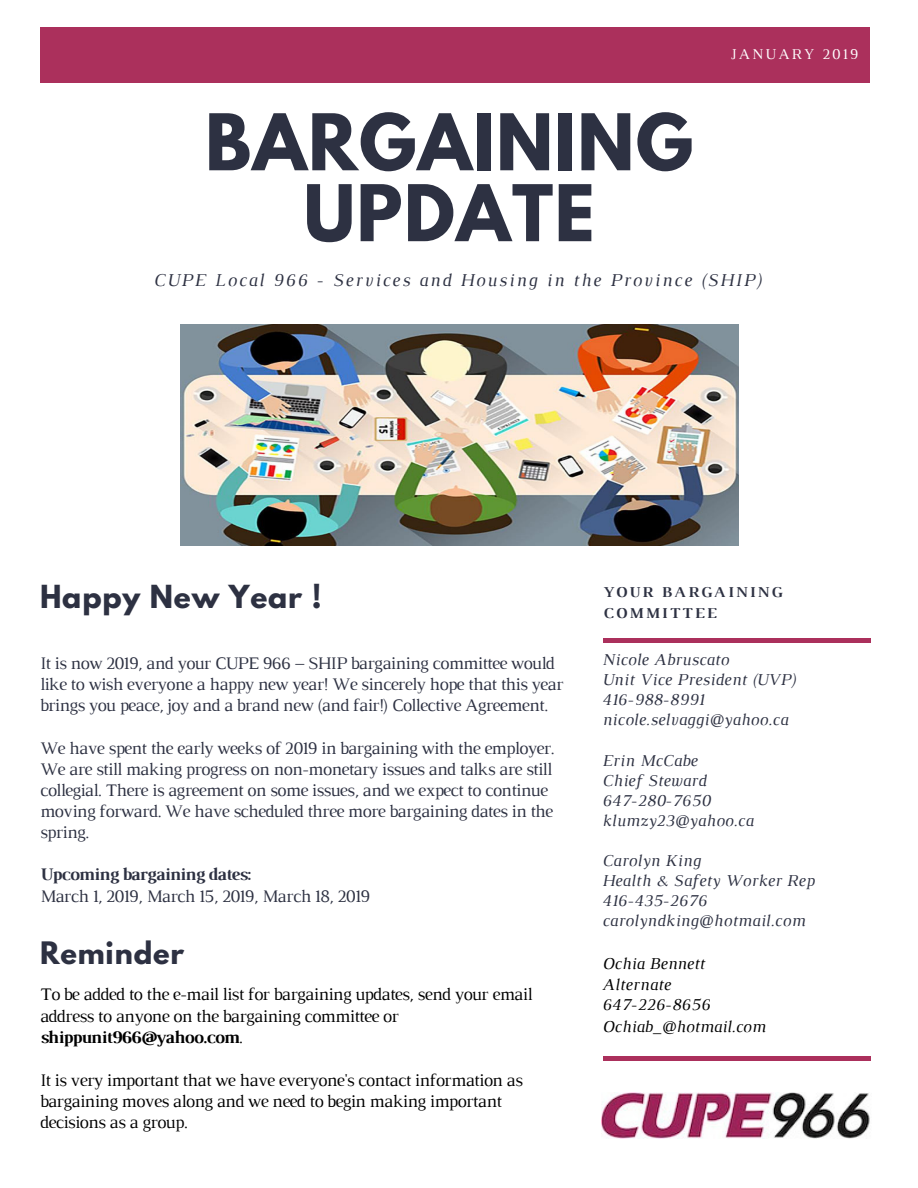
<style>
.page{position:relative;width:918px;height:1188px;background:#fff}
.page>*{position:absolute;margin:0;border:0;box-sizing:border-box;transform-origin:0 0}
.t1{font:700 69.15px/70.9px "League Spartan";letter-spacing:.02em;color:#2d3142;text-align:center}
.t2{font:700 28.2px "League Spartan";letter-spacing:.03em;color:#2d3142}
.t3{font:700 27.45px "League Spartan";letter-spacing:.03em;color:#2d3142}
.t4{font:italic 18.45px "Luthier";letter-spacing:.1em;color:#2d3142}
.t5{font:18px/21.1px "Luthier";letter-spacing:-.04em;color:#2d3142}
.t6{font:18px/21.3px "Luthier";letter-spacing:-.04em;color:#000}
.t7{font:700 18px "Luthier";letter-spacing:-.04em;color:#2d3142}
.t8{font:italic 16.95px/20.1px "Luthier";letter-spacing:.015em;color:#2d3142}
.t9{font:italic 16.95px/20.7px "Luthier";color:#000}
.t10{font:700 15.3px/21.1px "Luthier";letter-spacing:.14em;color:#2d3142}
.t11{font:15.3px "Luthier";letter-spacing:.14em;color:#fff}
.s1{font-weight:700}
</style>
<div class="page">
<hr style="left:603px;top:1057px;width:267px;height:3px;background:#ab305c">
<hr style="left:603px;top:639px;width:267px;height:3px;background:#ab305c">
<div style="left:41px;top:28px;width:829px;height:55px;background:#ab305c"></div>
<img style="left:180px;top:324px;width:558px;height:222px">
<img style="left:601px;top:1092px;width:269px;height:46px">
<p class="t11" style="left:730px;top:48px;width:129px">JANUARY 2019</p>
<h1 class="t1" style="left:205px;top:116px;width:490px">BARGAINING<br>UPDATE</h1>
<p class="t4" style="left:153px;top:273px;width:610px">CUPE Local 966 - Services and Housing in the Province (SHIP)</p>
<h2 class="t2" style="left:40px;top:583px;width:283px">Happy New Year !</h2>
<p class="t5" style="left:40px;top:654px;width:525px">It is now 2019, and your CUPE 966 – SHIP bargaining committee would like to wish everyone a happy new year! We sincerely hope that this year brings you peace, joy and a brand new (and fair!) Collective Agreement.</p>
<p class="t5" style="left:40px;top:739px;width:516px">We have spent the early weeks of 2019 in bargaining with the employer.<br>We are still making progress on non-monetary issues and talks are still collegial. There is agreement on some issues, and we expect to continue moving forward. We have scheduled three more bargaining dates in the spring.</p>
<p class="t7" style="left:40px;top:868px;width:213px">Upcoming bargaining dates:</p>
<p class="t5" style="left:40px;top:886px;width:332px">March 1, 2019, March 15, 2019, March 18, 2019</p>
<h3 class="t3" style="left:40px;top:940px;width:146px">Reminder</h3>
<p class="t6" style="left:40px;top:985px;width:494px">To be added to the e-mail list for bargaining updates, send your email address to anyone on the bargaining committee or <span class="s1">shippunit966@yahoo.com</span>.</p>
<p class="t6" style="left:40px;top:1071px;width:485px">It is very important that we have everyone's contact information as bargaining moves along and we need to begin making important decisions as a group.</p>
<p class="t10" style="left:603px;top:583px;width:181px">YOUR BARGAINING<br>COMMITTEE</p>
<p class="t8" style="left:602px;top:651px;width:195px">Nicole Abruscato<br>Unit Vice President (UVP)<br>416-988-8991 nicole.selvaggi@yahoo.ca</p>
<p class="t8" style="left:602px;top:751px;width:153px">Erin McCabe<br>Chief Steward<br>647-280-7650 klumzy23@yahoo.ca</p>
<p class="t8" style="left:602px;top:852px;width:214px">Carolyn King<br>Health &amp; Safety Worker Rep<br>416-435-2676 carolyndking@hotmail.com</p>
<p class="t9" style="left:602px;top:954px;width:110px">Ochia Bennett<br>Alternate<br>647-226-8656</p>
<p class="t9" style="left:602px;top:1018px;width:165px">Ochiab_@hotmail.com</p>
</div>
